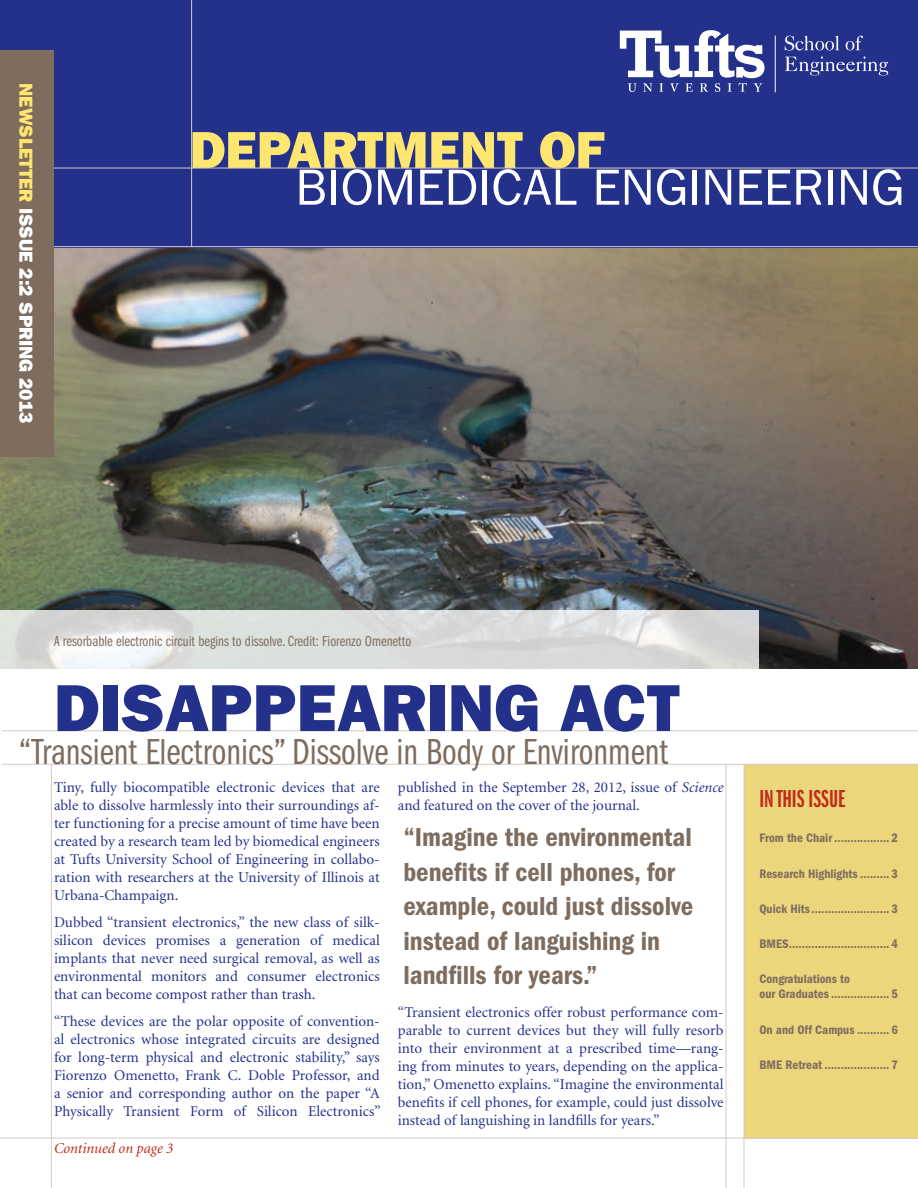
<style>
.page{position:relative;width:918px;height:1188px;background:#fff}
.page>*{position:absolute;margin:0;border:0;box-sizing:border-box;transform-origin:0 0}
.Main_Story_Heading{font:800 66.75px "Franklin Gothic";color:#24318b}
.t1{font:800 52.5px "Franklin Gothic";color:#ffe670}
.t2{font:51px "Franklin Gothic";color:#fff}
.Main_Story_Sub{font:37.5px "Franklin Gothic Book Cmpr";color:#7e6d5f}
.pullquote{font:600 condensed 27px/34.5px "Franklin Gothic";color:#7e6d5f}
.franklin_gothic_cond{font:25.5px "Franklin Gothic Demi X Cmpr";color:#c02d19}
.t3{font:800 18.9px "Franklin Gothic";color:#fff}
.minion_regular_green{font:15px/18px "Minion";color:#24318b;text-align:justify}
.t4{font:15px "Franklin Gothic Book Cmpr";color:#7e6d5f}
.continued{font:italic 15px "Minion";letter-spacing:-.005em;color:#c02d19}
.sidebar_franklin_got{font:600 condensed 12.75px/15px "Franklin Gothic";color:#7e6d5f}
.s1{color:#ffe670}
.s2{font-style:italic}
</style>
<div class="page">
<img style="left:0;top:247px;width:918px;height:422px">
<div style="left:744px;top:764px;width:174px;height:374px;background:#ecd67c"></div>
<div style="left:0;top:0;width:918px;height:247px;background:#24318b"></div>
<svg style="left:785px;top:36px;width:103px;height:40px"></svg>
<hr style="left:775px;top:36px;width:1px;height:56px;background:#fff">
<svg style="left:620px;top:30px;width:145px;height:62px"></svg>
<svg style="left:0;top:610px;width:758px;height:59px;background:#dcdedd"></svg>
<hr style="left:0;top:246px;width:918px;height:1px;background:#d4cac5">
<hr style="left:0;top:1138px;width:918px;height:1px;background:#d4cac5">
<hr style="left:744px;top:764px;width:1px;height:424px;background:#d4cac5">
<hr style="left:51px;top:764px;width:1px;height:424px;background:#d4cac5">
<hr style="left:726px;top:764px;width:1px;height:424px;background:#d4cac5">
<hr style="left:191px;top:0;width:1px;height:247px;background:#d4cac5">
<hr style="left:18px;top:168px;width:900px;height:1px;background:#d4cac5">
<div style="left:0;top:50px;width:54px;height:407px;background:#7e6d5f"></div>
<hr style="left:1px;top:730px;width:917px;height:1px;background:#d4cac5">
<hr style="left:1px;top:764px;width:917px;height:1px;background:#d4cac5">
<p class="t3" style="left:37px;top:83px;width:342px;rotate:90deg"><span class="s1">NEWSLETTER</span> ISSUE 2:2 SPRING 2013</p>
<p class="t1" style="left:190px;top:119px;width:416px">DEPARTMENT OF</p>
<p class="t2" style="left:296px;top:158px;width:610px">BIOMEDICAL ENGINEERING</p>
<p class="t4" style="left:54px;top:632px;width:359px">A resorbable electronic circuit begins to dissolve. Credit: Fiorenzo Omenetto</p>
<p class="Main_Story_Heading" style="left:54px;top:669px;width:628px">DISAPPEARING ACT</p>
<p class="Main_Story_Sub" style="left:19px;top:731px;width:651px">“Transient Electronics” Dissolve in Body or Environment</p>
<p class="minion_regular_green" style="left:54px;top:778px;width:327px">Tiny, fully biocompatible electronic devices that are able to dissolve harmlessly into their surroundings af&shy;ter functioning for a precise amount of time have been created by a research team led by biomedical engineers at Tufts University School of Engineering in collabo&shy;ration with researchers at the University of Illinois at Urbana-Champaign.</p>
<p class="minion_regular_green" style="left:54px;top:913px;width:327px">Dubbed “transient electronics,” the new class of silk&shy;silicon devices promises a generation of medical implants that never need surgical removal, as well as environmental monitors and consumer electronics that can become compost rather than trash.</p>
<p class="minion_regular_green" style="left:54px;top:1012px;width:328px">“These devices are the polar opposite of convention&shy;al electronics whose integrated circuits are designed for long-term physical and electronic stability,” says Fiorenzo Omenetto, Frank C. Doble Professor, and a senior and corresponding author on the paper “A Physically Transient Form of Silicon Electronics”</p>
<p class="continued" style="left:54px;top:1141px;width:121px">Continued on page 3</p>
<p class="minion_regular_green" style="left:398px;top:778px;width:327px">published in the September 28, 2012, issue of <span class="s2">Science </span>and featured on the cover of the journal.</p>
<p class="pullquote" style="left:403px;top:820px;width:291px">“Imagine the environmental benefits if cell phones, for example, could just dissolve instead of languishing in landfills for years.”</p>
<p class="minion_regular_green" style="left:398px;top:1003px;width:327px">“Transient electronics offer robust performance com&shy;parable to current devices but they will fully resorb into their environment at a prescribed time—rang&shy;ing from minutes to years, depending on the applica&shy;tion,” Omenetto explains. “Imagine the environmental benefits if cell phones, for example, could just dissolve instead of languishing in landfills for years.”</p>
<p class="franklin_gothic_cond" style="left:759px;top:785px;width:88px">IN THIS ISSUE</p>
<p class="sidebar_franklin_got" style="left:759px;top:831px;width:140px">From the Chair ................. 2</p>
<p class="sidebar_franklin_got" style="left:759px;top:866px;width:140px">Research Highlights ......... 3</p>
<p class="sidebar_franklin_got" style="left:759px;top:901px;width:140px">Quick Hits ........................ 3</p>
<p class="sidebar_franklin_got" style="left:759px;top:936px;width:140px">BMES............................... 4</p>
<p class="sidebar_franklin_got" style="left:759px;top:972px;width:140px">Congratulations to<br>our Graduates .................. 5</p>
<p class="sidebar_franklin_got" style="left:759px;top:1022px;width:140px">On and Off Campus .......... 6</p>
<p class="sidebar_franklin_got" style="left:759px;top:1057px;width:140px">BME Retreat .................... 7</p>
</div>
